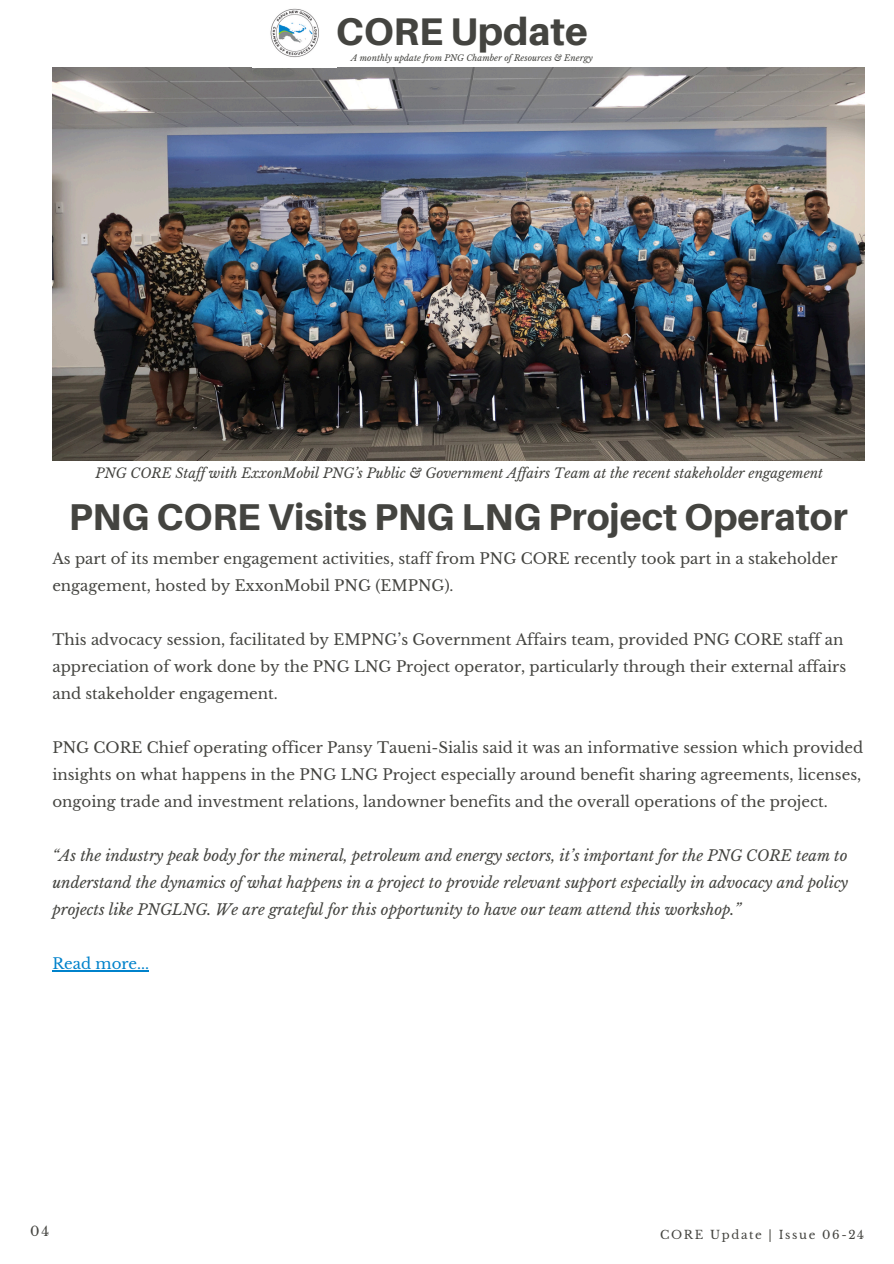
<style>
.page{position:relative;width:894px;height:1264px;background:#fff}
.page>*{position:absolute;margin:0;border:0;box-sizing:border-box;transform-origin:0 0}
.t1{font:800 38.55px "Aileron";color:#444440}
.t2{font:800 37.35px "Aileron";color:#444440}
.t3{font:15px/27px "Libre Baskerville";color:#444440}
.t4{font:italic 15px/27px "Libre Baskerville";color:#444440;text-align:justify}
.t5{font:15px "Libre Baskerville";color:#0082cb}
.t6{font:italic 13.5px "Libre Baskerville";color:#444440}
.t7{font:13.2px "Libre Baskerville";color:#444440}
.t8{font:11.7px "Libre Baskerville";letter-spacing:.14em;color:#444440}
.t9{font:italic 8.55px "Libre Baskerville";color:#444440}
</style>
<div class="page">
<img style="left:52px;top:68px;width:811px;height:392px">
<img style="left:270px;top:8px;width:49px;height:50px">
<hr style="left:52px;top:970px;width:97px;height:1px;background:#0082cb">
<h1 class="t1" style="left:336px;top:7px;width:253px">CORE Update</h1>
<p class="t9" style="left:351px;top:52px;width:243px">A monthly update from PNG Chamber of Resources &amp; Energy</p>
<h3 class="t6" style="left:95px;top:465px;width:729px">PNG CORE Staf with ExxonMobil PNG’s Public &amp; Government Af airs Team at the recent stakeholder engagement</h3>
<h1 class="t2" style="left:69px;top:493px;width:780px">PNG CORE Visits PNG LNG Project Operator</h1>
<h2 class="t3" style="left:52px;top:545px;width:786px">As part of its member engagement activities, staff from PNG CORE recently took part in a stakeholder engagement, hosted by ExxonMobil PNG (EMPNG).</h2>
<h2 class="t3" style="left:52px;top:626px;width:795px">This advocacy session, facilitated by EMPNG’s Government Affairs team, provided PNG CORE staff an appreciation of work done by the PNG LNG Project operator, particularly through their external affairs and stakeholder engagement.</h2>
<h2 class="t3" style="left:52px;top:734px;width:812px">PNG CORE Chief operating officer Pansy Taueni-Sialis said it was an informative session which provided insights on what happens in the PNG LNG Project especially around benefit sharing agreements, licenses, ongoing trade and investment relations, landowner benefits and the overall operations of the project.</h2>
<h2 class="t4" style="left:52px;top:842px;width:797px">“As the industry peak body for the mineral, petroleum and energy sectors, it’s important for the PNG CORE team to understand the dynamics of what happens in a project to provide relevant support especially in advocacy and policy projects like PNGLNG. We are grateful for this opportunity to have our team attend this workshop.”</h2>
<h2 class="t5" style="left:52px;top:954px;width:98px">Read more...</h2>
<h2 class="t7" style="left:30px;top:1223px;width:21px">04</h2>
<p class="t8" style="left:660px;top:1227px;width:205px">CORE Update | Issue 06-24</p>
</div>
